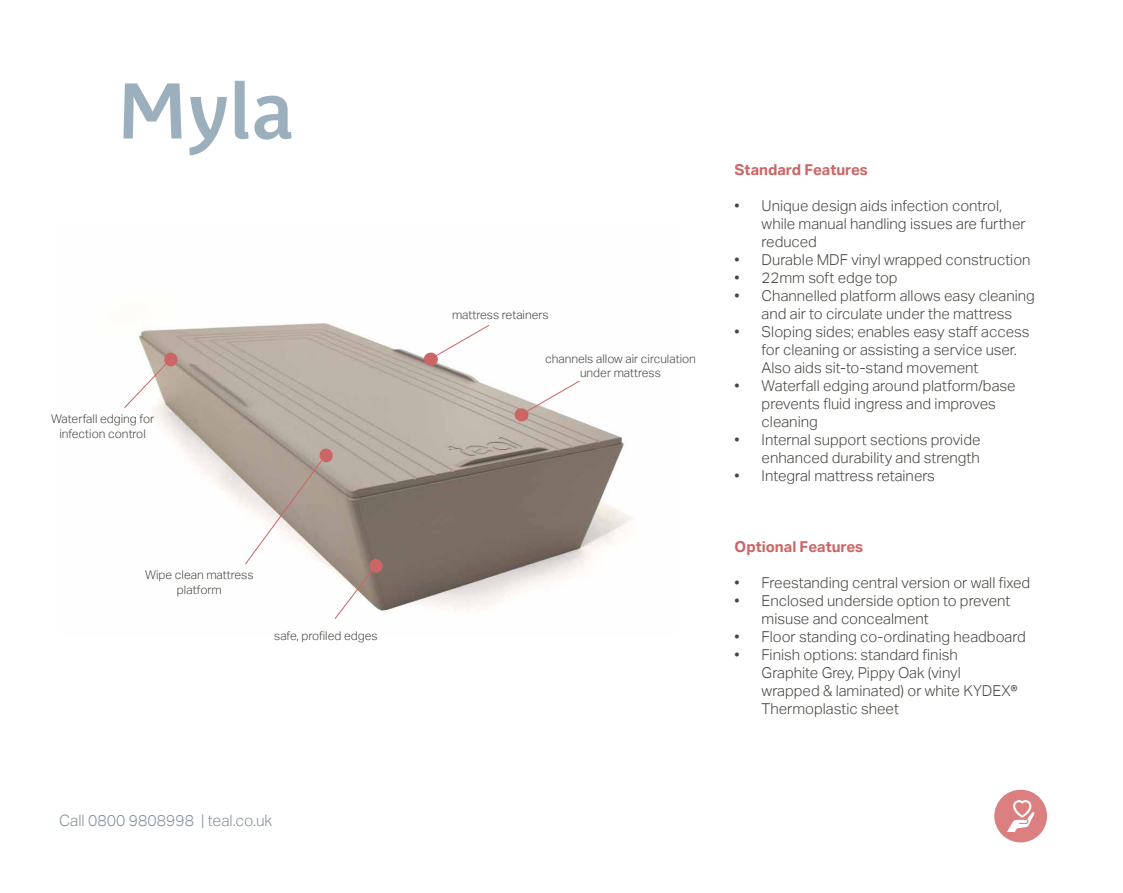
<style>
.page{position:relative;width:1123px;height:893px;background:#fff}
.page>*{position:absolute;margin:0;border:0;box-sizing:border-box;transform-origin:0 0}
.t1{font:700 77.85px "Parisine Plus Std Gris";color:#9cafbd}
.t2{font:300 15.75px "Aktiv Grotesk";color:#84929e}
.t3{font:300 15px/18px "Aktiv Grotesk";color:#464740}
.t4{font:700 15px "Aktiv Grotesk";color:#c66}
.t5{font:300 12px/14.4px "Aktiv Grotesk";color:#464841;text-align:center}
</style>
<div class="page">
<div style="left:994px;top:790px;width:53px;height:52px;background:#dc7f81;border-radius:50%"></div>
<svg style="left:1007px;top:800px;width:27px;height:32px"></svg>
<img style="left:137px;top:323px;width:496px;height:289px">
<svg style="left:423px;top:324px;width:67px;height:42px"></svg>
<svg style="left:514px;top:380px;width:66px;height:42px"></svg>
<svg style="left:124px;top:357px;width:49px;height:52px"></svg>
<div style="left:164px;top:352px;width:14px;height:15px;background:#cc6566;border-radius:50%"></div>
<svg style="left:244px;top:448px;width:139px;height:171px"></svg>
<h1 class="t1" style="left:117px;top:66px;width:178px">Myla</h1>
<p class="t5" style="left:51px;top:412px;width:105px">Waterfall edging for infection control</p>
<p class="t5" style="left:145px;top:568px;width:110px">Wipe clean mattress platform</p>
<p class="t5" style="left:274px;top:629px;width:105px">safe, profiled edges</p>
<p class="t2" style="left:59px;top:811px;width:215px">Call 0800 9808998 | teal.co.uk</p>
<p class="t5" style="left:452px;top:308px;width:98px">mattress retainers</p>
<p class="t5" style="left:545px;top:351px;width:152px">channels allow air circulation under mattress</p>
<p class="t4" style="left:734px;top:161px;width:135px">Standard Features</p>
<p class="t3" style="left:761px;top:197px;width:265px;text-indent:-27px">• Unique design aids infection control, while manual handling issues are further reduced</p>
<p class="t3" style="left:734px;top:251px;width:297px">• Durable MDF vinyl wrapped construction</p>
<p class="t3" style="left:734px;top:269px;width:165px">• 22mm soft edge top</p>
<p class="t3" style="left:734px;top:287px;width:302px;text-align:center">• Channelled platform allows easy cleaning and air to circulate under the mattress</p>
<p class="t3" style="left:761px;top:323px;width:269px;text-indent:-27px">• Sloping sides; enables easy staff access for cleaning or assisting a service user.<br>Also aids sit-to-stand movement</p>
<p class="t3" style="left:761px;top:377px;width:255px;text-indent:-27px">• Waterfall edging around platform/base prevents fluid ingress and improves cleaning</p>
<p class="t3" style="left:734px;top:431px;width:247px;text-align:right">• Internal support sections provide enhanced durability and strength</p>
<p class="t3" style="left:734px;top:467px;width:202px">• Integral mattress retainers</p>
<p class="t4" style="left:734px;top:538px;width:130px">Optional Features</p>
<p class="t3" style="left:734px;top:574px;width:297px">• Freestanding central version or wall fixed</p>
<p class="t3" style="left:761px;top:592px;width:250px;text-indent:-27px">• Enclosed underside option to prevent misuse and concealment</p>
<p class="t3" style="left:734px;top:628px;width:293px">• Floor standing co-ordinating headboard</p>
<p class="t3" style="left:761px;top:646px;width:258px;text-indent:-27px">• Finish options: standard finish<br>Graphite Grey, Pippy Oak (vinyl wrapped &amp; laminated) or white KYDEX®<br>Thermoplastic sheet</p>
</div>
